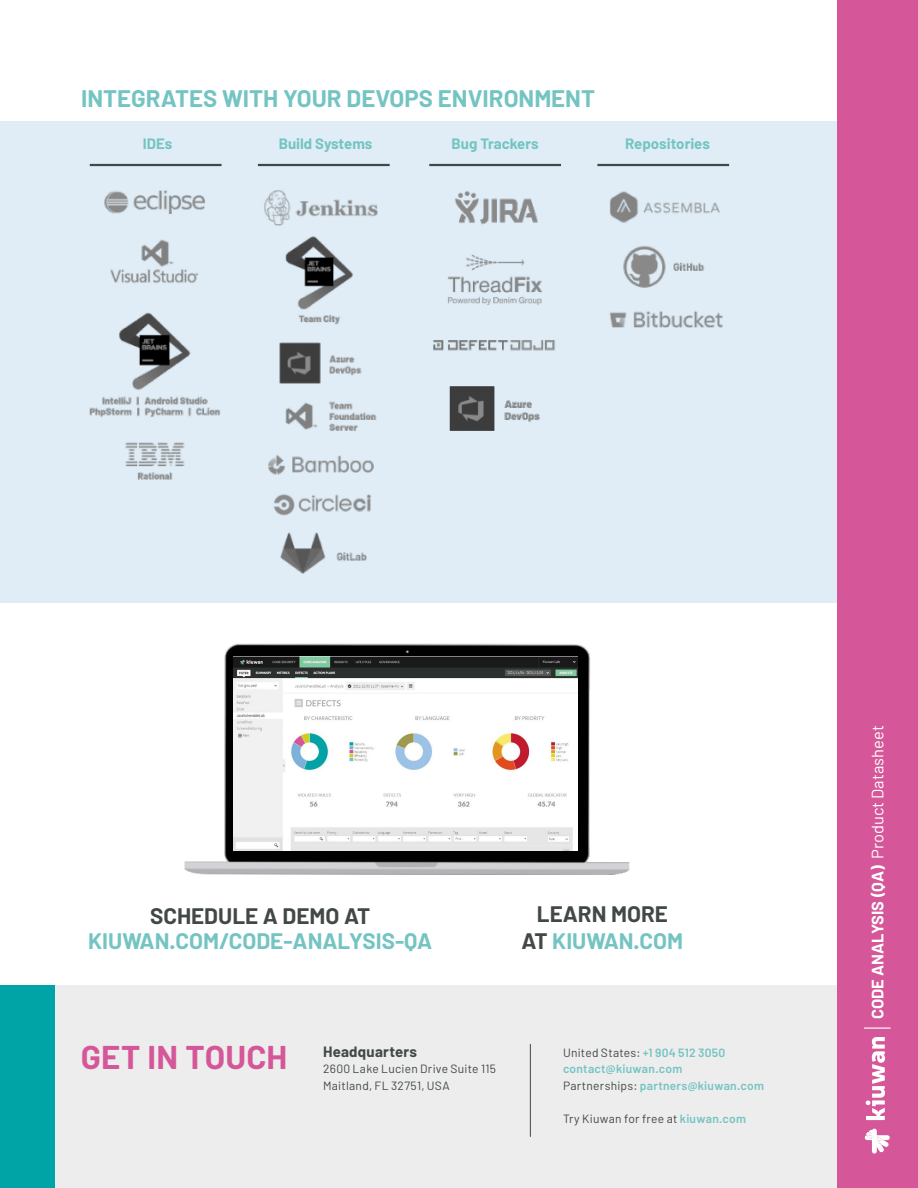
<style>
.page{position:relative;width:918px;height:1188px;background:#fff}
.page>*{position:absolute;margin:0;border:0;box-sizing:border-box;transform-origin:0 0}
.t1{font:700 24px "Barlow";color:#73c4c2}
.t2{font:700 22.5px/27px "Barlow";color:#414845;text-align:center}
.t3{font:700 22.5px "Barlow";color:#73c4c2}
.t4{font:700 16.5px "Barlow";color:#fff}
.t5{font:700 15px "Barlow";color:#73c4c2}
.t6{font:700 15px "Barlow";letter-spacing:.02em;color:#414845}
.t7{font:12px/16.5px "Barlow";letter-spacing:.025em;color:#414845}
.t8{font:600 12px/16.5px "Barlow";letter-spacing:.02em;color:#73c4c2}
.s1{color:#73c4c2}
.s2{font-size:33px;color:#d65799}
.s3{font-weight:400;color:#414845}
.s4{font-weight:600;color:#73c4c2}
.s5{font-weight:400}
</style>
<div class="page">
<div style="left:837px;top:0;width:81px;height:1188px;background:#d65799"></div>
<svg style="left:866px;top:1037px;width:19px;height:83px"></svg>
<svg style="left:865px;top:1129px;width:25px;height:25px"></svg>
<svg style="left:864px;top:1028px;width:27px;height:1px"></svg>
<div style="left:0;top:121px;width:837px;height:482px;background:#e0edf6"></div>
<img style="left:184px;top:643px;width:446px;height:232px">
<img style="left:233px;top:657px;width:345px;height:194px">
<div style="left:54px;top:986px;width:783px;height:202px;background:#ecedec"></div>
<div style="left:0;top:986px;width:54px;height:202px;background:#00a3a6"></div>
<hr style="left:530px;top:1044px;width:1px;height:93px;background:#414845">
<hr style="left:90px;top:164px;width:132px;height:2px;background:#414845">
<hr style="left:258px;top:164px;width:132px;height:2px;background:#414845">
<hr style="left:429px;top:164px;width:132px;height:2px;background:#414845">
<hr style="left:597px;top:164px;width:132px;height:2px;background:#414845">
<img style="left:89px;top:190px;width:634px;height:383px">
<h1 class="t1" style="left:81px;top:83px;width:516px">INTEGRATES WITH YOUR DEVOPS ENVIRONMENT</h1>
<p class="t5" style="left:143px;top:134px;width:31px">IDEs</p>
<p class="t5" style="left:279px;top:134px;width:95px">Build Systems</p>
<p class="t5" style="left:452px;top:134px;width:88px">Bug Trackers</p>
<p class="t5" style="left:625px;top:134px;width:86px">Repositories</p>
<h2 class="t2" style="left:150px;top:902px;width:222px">SCHEDULE A DEMO AT</h2>
<h2 class="t3" style="left:88px;top:927px;width:345px">KIUWAN.COM/CODE-ANALYSIS-QA</h2>
<h2 class="t2" style="left:521px;top:900px;width:163px">LEARN MORE<br>AT <span class="s1">KIUWAN.COM</span></h2>
<p class="t6" style="left:81px;top:1042px;width:338px"><span class="s2">GET IN TOUCH</span> Headquarters</p>
<p class="t7" style="left:323px;top:1060px;width:174px">2600 Lake Lucien Drive Suite 115<br>Maitland, FL 32751, USA</p>
<p class="t8" style="left:563px;top:1044px;width:202px"><span class="s3">United States:</span> +1 904 512 3050 contact@kiuwan.com<br><span class="s3">Partnerships:</span> partners@kiuwan.com</p>
<p class="t7" style="left:563px;top:1110px;width:185px">Try Kiuwan for free at <span class="s4">kiuwan.com</span></p>
<h3 class="t4" style="left:867px;top:1019px;width:295px;rotate:-90deg">CODE ANALYSIS (QA) <span class="s5">Product Datasheet</span></h3>
</div>
